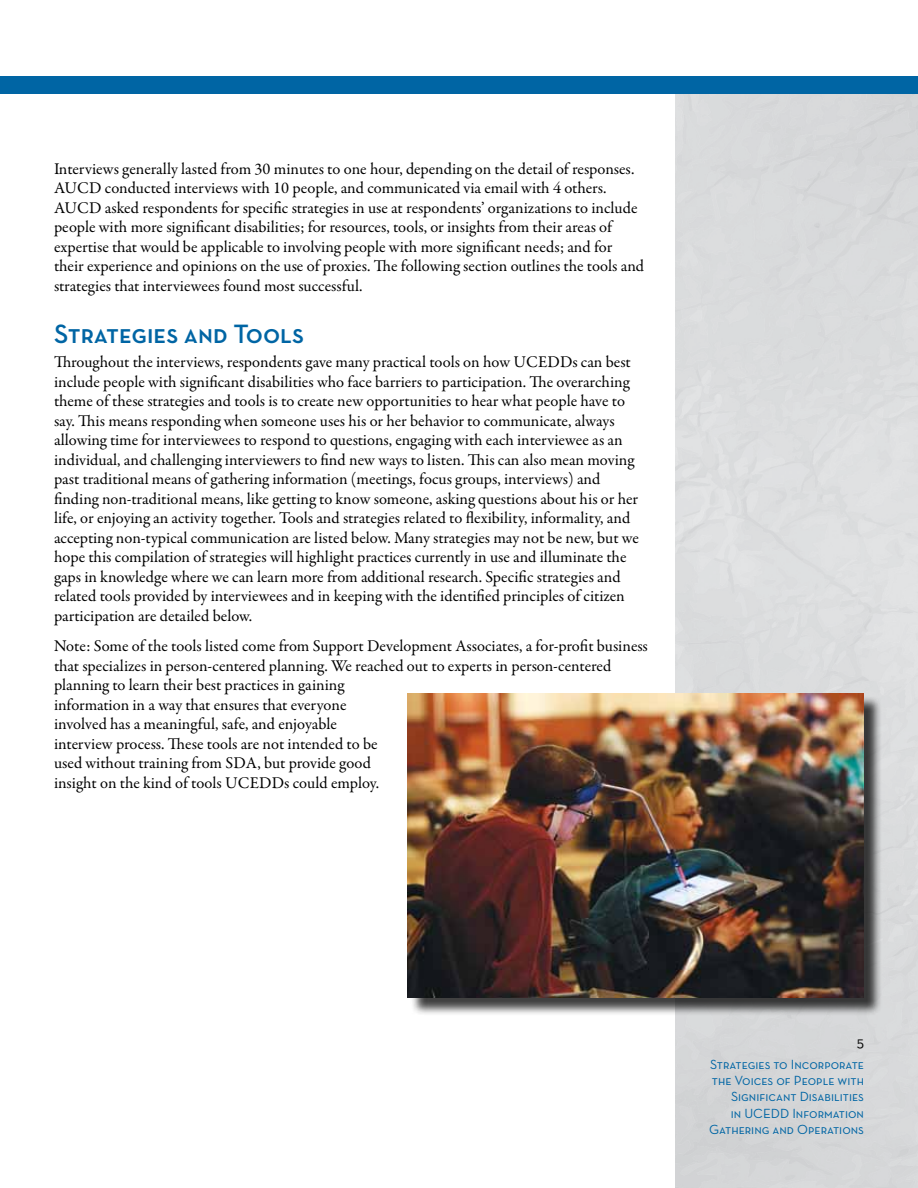
<style>
.page{position:relative;width:918px;height:1188px;background:#fff}
.page>*{position:absolute;margin:0;border:0;box-sizing:border-box;transform-origin:0 0}
.body-subheads_blue{font:600 27px "Neutraface Text";color:#0065a4}
.body-text_11_13{font:16.5px/19.5px "Garamond Premr Pro";color:#000}
.t1{font:15px "Neutraface Text";color:#000}
.t2{font:13.5px/16.2px "Neutraface Text";color:#0065a4;text-align:right}
</style>
<div class="page">
<div style="left:675px;top:93px;width:243px;height:1095px;background:#d9dbdc"></div>
<div style="left:0;top:76px;width:918px;height:17px;background:#0065a4"></div>
<div style="left:410px;top:696px;width:473px;height:320px;background:#000;opacity:.75"></div>
<img style="left:408px;top:693px;width:456px;height:304px">
<p class="body-text_11_13" style="left:54px;top:159px;width:592px">Interviews generally lasted from 30 minutes to one hour, depending on the detail of responses.<br>AUCD conducted interviews with 10 people, and communicated via email with 4 others.<br>AUCD asked respondents for specific strategies in use at respondents’ organizations to include people with more significant disabilities; for resources, tools, or insights from their areas of expertise that would be applicable to involving people with more significant needs; and for their experience and opinions on the use of proxies. The following section outlines the tools and strategies that interviewees found most successful.</p>
<p class="body-subheads_blue" style="left:54px;top:316px;width:252px">Strategies and Tools</p>
<p class="body-text_11_13" style="left:54px;top:353px;width:587px">Throughout the interviews, respondents gave many practical tools on how UCEDDs can best include people with significant disabilities who face barriers to participation. The overarching theme of these strategies and tools is to create new opportunities to hear what people have to say. This means responding when someone uses his or her behavior to communicate, always allowing time for interviewees to respond to questions, engaging with each interviewee as an individual, and challenging interviewers to find new ways to listen. This can also mean moving past traditional means of gathering information (meetings, focus groups, interviews) and finding non-traditional means, like getting to know someone, asking questions about his or her life, or enjoying an activity together. Tools and strategies related to flexibility, informality, and accepting non-typical communication are listed below. Many strategies may not be new, but we hope this compilation of strategies will highlight practices currently in use and illuminate the gaps in knowledge where we can learn more from additional research. Specific strategies and related tools provided by interviewees and in keeping with the identified principles of citizen participation are detailed below.</p>
<p class="body-text_11_13" style="left:54px;top:637px;width:595px">Note: Some of the tools listed come from Support Development Associates, a for-profit business that specializes in person-centered planning. We reached out to experts in person-centered planning to learn their best practices in gaining<br>information in a way that ensures that everyone<br>involved has a meaningful, safe, and enjoyable<br>interview process. These tools are not intended to be<br>used without training from SDA, but provide good<br>insight on the kind of tools UCEDDs could employ.</p>
<p class="t1" style="left:857px;top:1033px;width:9px">5</p>
<p class="t2" style="left:709px;top:1056px;width:156px">Strategies to Incorporate the Voices of People with<br>Significant Disabilities<br>in UCEDD Information<br>Gathering and Operations</p>
</div>
